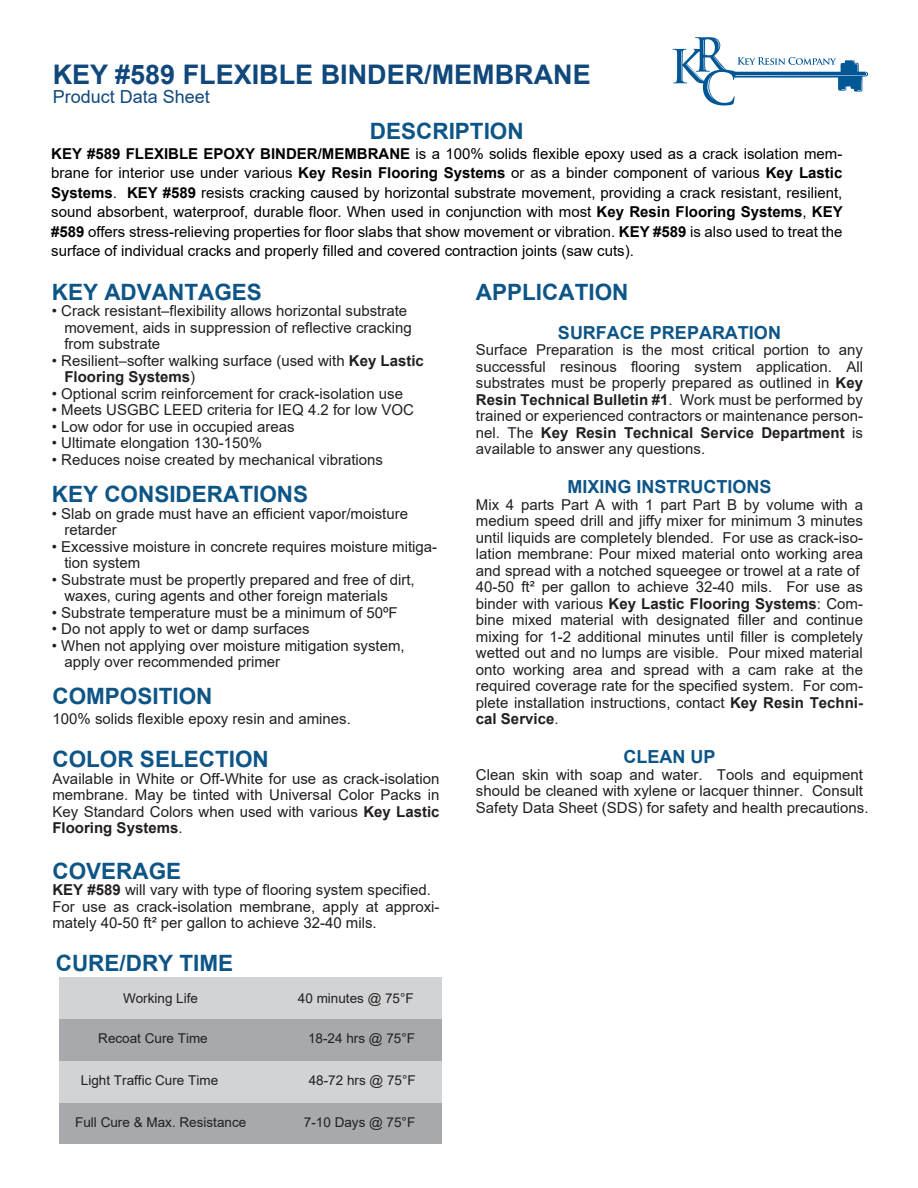
<style>
.page{position:relative;width:918px;height:1188px;background:#fff}
.page>*{position:absolute;margin:0;border:0;box-sizing:border-box;transform-origin:0 0}
.t1{font:700 27px "Arial";color:#11487c}
.t2{font:700 22.5px "Arial";color:#0e5587}
.t3{font:700 18px "Arial";color:#0e5587}
.t4{font:18px "Arial";color:#11487c}
.t5{font:15px/16.5px "Arial";color:#231f20}
.t6{font:15px/19.5px "Arial";color:#010101;text-align:justify}
.t7{font:13.5px "Arial";color:#231f20}
.s1{font-weight:700}
</style>
<div class="page">
<div style="left:59px;top:977px;width:382px;height:42px;background:#d1d3d4"></div>
<div style="left:59px;top:1019px;width:382px;height:42px;background:#a7a9ac"></div>
<div style="left:59px;top:1103px;width:383px;height:41px;background:#a7a9ac"></div>
<div style="left:59px;top:1061px;width:382px;height:42px;background:#d1d3d4"></div>
<svg style="left:672px;top:37px;width:196px;height:68px"></svg>
<h1 class="t1" style="left:53px;top:55px;width:540px">KEY #589 FLEXIBLE BINDER/MEMBRANE</h1>
<h2 class="t2" style="left:370px;top:116px;width:155px">DESCRIPTION</h2>
<p class="t6" style="left:51px;top:144px;width:793px"><span class="s1">KEY #589 FLEXIBLE EPOXY BINDER/MEMBRANE</span> is a 100% solids flexible epoxy used as a crack isolation mem&shy;brane for interior use under various <span class="s1">Key Resin Flooring Systems</span> or as a binder component of various <span class="s1">Key Lastic Systems</span>. <span class="s1">KEY #589</span> resists cracking caused by horizontal substrate movement, providing a crack resistant, resilient, sound absorbent, waterproof, durable floor. When used in conjunction with most <span class="s1">Key Resin Flooring Systems</span>, <span class="s1">KEY #589</span> offers stress-relieving properties for floor slabs that show movement or vibration. <span class="s1">KEY #589</span> is also used to treat the surface of individual cracks and properly filled and covered contraction joints (saw cuts).</p>
<h2 class="t2" style="left:52px;top:276px;width:212px">KEY ADVANTAGES</h2>
<p class="t5" style="left:64px;top:302px;width:349px;text-indent:-13px">• Crack resistant–flexibility allows horizontal substrate movement, aids in suppression of reflective cracking from substrate</p>
<p class="t5" style="left:64px;top:352px;width:361px;text-indent:-13px">• Resilient–softer walking surface (used with <span class="s1">Key Lastic<br>Flooring Systems</span>)</p>
<p class="t5" style="left:52px;top:385px;width:353px">• Optional scrim reinforcement for crack-isolation use</p>
<p class="t5" style="left:52px;top:401px;width:364px">• Meets USGBC LEED criteria for IEQ 4.2 for low VOC</p>
<p class="t5" style="left:52px;top:418px;width:244px">• Low odor for use in occupied areas</p>
<p class="t5" style="left:52px;top:434px;width:212px">• Ultimate elongation 130-150%</p>
<p class="t5" style="left:52px;top:451px;width:333px">• Reduces noise created by mechanical vibrations</p>
<p class="t4" style="left:53px;top:84px;width:159px">Product Data Sheet</p>
<h2 class="t2" style="left:476px;top:276px;width:154px">APPLICATION</h2>
<p class="t3" style="left:558px;top:320px;width:225px">SURFACE PREPARATION</p>
<p class="t5" style="left:476px;top:341px;width:389px;text-align:justify">Surface Preparation is the most critical portion to any successful resinous flooring system application. All substrates must be properly prepared as outlined in <span class="s1">Key Resin Technical Bulletin #1</span>. Work must be performed by trained or experienced contractors or maintenance person&shy;nel. The <span class="s1">Key Resin Technical Service Department</span> is available to answer any questions.</p>
<p class="t3" style="left:568px;top:474px;width:206px">MIXING INSTRUCTIONS</p>
<p class="t5" style="left:476px;top:496px;width:389px">Mix 4 parts Part A with 1 part Part B by volume with a medium speed drill and jiffy mixer for minimum 3 minutes until liquids are completely blended. For use as crack-iso&shy;lation membrane: Pour mixed material onto working area and spread with a notched squeegee or trowel at a rate of 40-50 ft² per gallon to achieve 32-40 mils. For use as binder with various <span class="s1">Key Lastic Flooring Systems</span>: Com&shy;bine mixed material with designated filler and continue mixing for 1-2 additional minutes until filler is completely wetted out and no lumps are visible. Pour mixed material onto working area and spread with a cam rake at the required coverage rate for the specified system. For com&shy;plete installation instructions, contact <span class="s1">Key Resin Techni&shy;cal Service</span>.</p>
<p class="t3" style="left:624px;top:744px;width:93px">CLEAN UP</p>
<p class="t5" style="left:476px;top:766px;width:394px">Clean skin with soap and water. Tools and equipment should be cleaned with xylene or lacquer thinner. Consult<br>Safety Data Sheet (SDS) for safety and health precautions.</p>
<h2 class="t2" style="left:52px;top:478px;width:258px">KEY CONSIDERATIONS</h2>
<p class="t5" style="left:64px;top:505px;width:345px;text-indent:-13px">• Slab on grade must have an efficient vapor/moisture retarder</p>
<p class="t5" style="left:64px;top:538px;width:374px;text-indent:-13px">• Excessive moisture in concrete requires moisture mitiga&shy;tion system</p>
<p class="t5" style="left:64px;top:571px;width:352px;text-indent:-13px">• Substrate must be propertly prepared and free of dirt, waxes, curing agents and other foreign materials</p>
<p class="t5" style="left:52px;top:604px;width:347px">• Substrate temperature must be a minimum of 50ºF</p>
<p class="t5" style="left:52px;top:621px;width:259px">• Do not apply to wet or damp surfaces</p>
<p class="t5" style="left:64px;top:637px;width:342px;text-indent:-13px">• When not applying over moisture mitigation system, apply over recommended primer</p>
<h2 class="t2" style="left:52px;top:680px;width:162px">COMPOSITION</h2>
<p class="t5" style="left:52px;top:710px;width:300px">100% solids flexible epoxy resin and amines.</p>
<h2 class="t2" style="left:52px;top:744px;width:218px">COLOR SELECTION</h2>
<p class="t5" style="left:52px;top:770px;width:389px;text-align:justify">Available in White or Off-White for use as crack-isolation membrane. May be tinted with Universal Color Packs in Key Standard Colors when used with various <span class="s1">Key Lastic Flooring Systems</span>.</p>
<h2 class="t2" style="left:52px;top:855px;width:130px">COVERAGE</h2>
<p class="t5" style="left:52px;top:881px;width:389px"><span class="s1">KEY #589</span> will vary with type of flooring system specified.<br>For use as crack-isolation membrane, apply at approxi&shy;mately 40-50 ft² per gallon to achieve 32-40 mils.</p>
<h2 class="t2" style="left:56px;top:947px;width:179px">CURE/DRY TIME</h2>
<p class="t7" style="left:123px;top:989px;width:77px">Working Life</p>
<p class="t7" style="left:298px;top:989px;width:117px">40 minutes @ 75°F</p>
<p class="t7" style="left:98px;top:1029px;width:111px">Recoat Cure Time</p>
<p class="t7" style="left:308px;top:1029px;width:108px">18-24 hrs @ 75°F</p>
<p class="t7" style="left:81px;top:1071px;width:139px">Light Traffic Cure Time</p>
<p class="t7" style="left:309px;top:1071px;width:108px">48-72 hrs @ 75°F</p>
<p class="t7" style="left:75px;top:1113px;width:173px">Full Cure &amp; Max. Resistance</p>
<p class="t7" style="left:304px;top:1113px;width:113px">7-10 Days @ 75°F</p>
</div>
